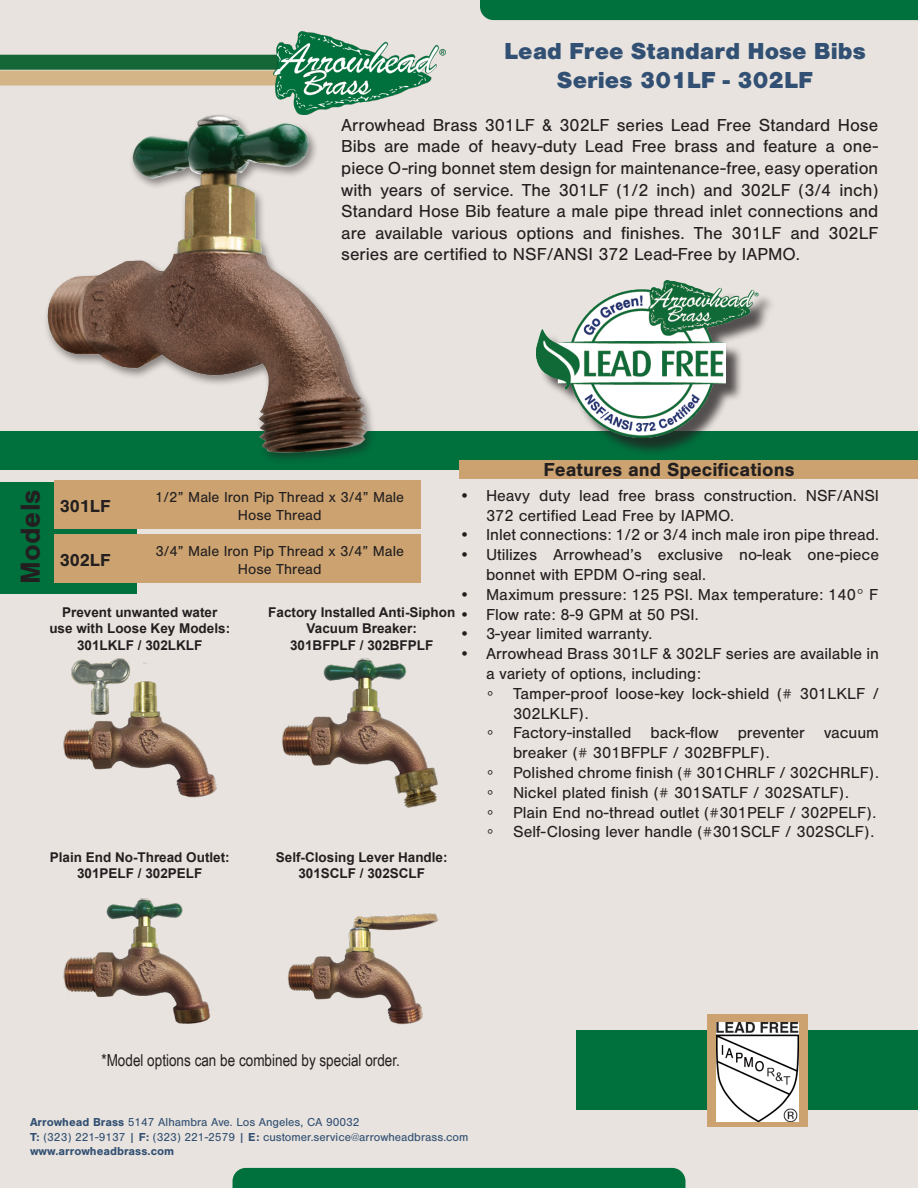
<style>
.page{position:relative;width:918px;height:1188px;background:#e8e3de}
.page>*{position:absolute;margin:0;border:0;box-sizing:border-box;transform-origin:0 0}
.t1{font:700 28.5px "Nimbus San";color:#231f20}
.t2{font:900 24px "Nimbus San";color:#325073}
.t3{font:700 19.5px "Nimbus San";color:#231f20}
.t4{font:18px/21.6px "Nimbus San";color:#231f20;text-align:justify}
.t5{font:700 18px "Nimbus San";color:#231f20}
.t6{font:16.5px/19.8px "Nimbus San";color:#231f20}
.t7{font:16.5px "Arial Narrow";color:#231f20}
.t8{font:15px/18px "Nimbus San";color:#231f20;text-align:center}
.t9{font:700 13.5px/16.2px "Arial";color:#231f20;text-align:center}
.t10{font:12px/14.4px "Nimbus San";color:#325073}
.s1{font-weight:700}
</style>
<div class="page">
<div style="left:233px;top:1168px;width:452px;height:20px;background:#00703d"></div>
<div style="left:0;top:431px;width:918px;height:39px;background:#00703d"></div>
<div style="left:459px;top:461px;width:459px;height:18px;background:#cca370"></div>
<div style="left:577px;top:1031px;width:341px;height:79px;background:#00703d"></div>
<div style="left:708px;top:1014px;width:100px;height:112px;background:#cca370"></div>
<div style="left:0;top:482px;width:136px;height:112px;background:#00703d"></div>
<div style="left:54px;top:480px;width:366px;height:49px;background:#cca370"></div>
<div style="left:54px;top:534px;width:366px;height:49px;background:#cca370"></div>
<div style="left:480px;top:0;width:438px;height:20px;background:#00703d"></div>
<div style="left:0;top:70px;width:298px;height:16px;background:#d4b588"></div>
<div style="left:0;top:55px;width:299px;height:15px;background:#166737"></div>
<img style="left:274px;top:32px;width:171px;height:71px">
<img style="left:46px;top:103px;width:327px;height:357px">
<img style="left:282px;top:658px;width:156px;height:150px">
<img style="left:63px;top:658px;width:154px;height:140px">
<img style="left:287px;top:913px;width:152px;height:112px">
<img style="left:63px;top:898px;width:148px;height:126px">
<img style="left:717px;top:1023px;width:81px;height:98px">
<div style="left:538px;top:284px;width:239px;height:172px;background:#231f20;opacity:.75"></div>
<img style="left:536px;top:281px;width:223px;height:157px">
<p class="t2" style="left:504px;top:38px;width:363px">Lead Free Standard Hose Bibs</p>
<p class="t2" style="left:557px;top:67px;width:258px">Series 301LF - 302LF</p>
<p class="t4" style="left:341px;top:114px;width:539px">Arrowhead Brass 301LF &amp; 302LF series Lead Free Standard Hose Bibs are made of heavy-duty Lead Free brass and feature a one&shy;piece O-ring bonnet stem design for maintenance-free, easy operation with years of service. The 301LF (1/2 inch) and 302LF (3/4 inch)<br>Standard Hose Bib feature a male pipe thread inlet connections and are available various options and finishes. The 301LF and 302LF series are certified to NSF/ANSI 372 Lead-Free by IAPMO.</p>
<p class="t3" style="left:544px;top:459px;width:252px">Features and Specifications</p>
<p class="t6" style="left:486px;top:486px;width:395px;text-indent:-27px">• Heavy duty lead free brass construction. NSF/ANSI<br>372 certified Lead Free by IAPMO.</p>
<p class="t6" style="left:459px;top:525px;width:422px">• Inlet connections: 1/2 or 3/4 inch male iron pipe thread.</p>
<p class="t6" style="left:486px;top:545px;width:395px;text-indent:-27px">• Utilizes Arrowhead’s exclusive no-leak one-piece bonnet with EPDM O-ring seal.</p>
<p class="t6" style="left:459px;top:585px;width:421px">• Maximum pressure: 125 PSI. Max temperature: 140° F</p>
<p class="t6" style="left:459px;top:605px;width:241px">• Flow rate: 8-9 GPM at 50 PSI.</p>
<p class="t6" style="left:459px;top:624px;width:195px">• 3-year limited warranty.</p>
<p class="t6" style="left:486px;top:644px;width:395px;text-indent:-27px">• Arrowhead Brass 301LF &amp; 302LF series are available in a variety of options, including:</p>
<p class="t6" style="left:513px;top:684px;width:368px;text-indent:-27px">∘ Tamper-proof loose-key lock-shield (# 301LKLF /<br>302LKLF).</p>
<p class="t6" style="left:513px;top:723px;width:368px;text-indent:-27px">∘ Factory-installed back-flow preventer vacuum breaker (# 301BFPLF / 302BFPLF).</p>
<p class="t6" style="left:486px;top:763px;width:395px">∘ Polished chrome finish (# 301CHRLF / 302CHRLF).</p>
<p class="t6" style="left:486px;top:783px;width:365px">∘ Nickel plated finish (# 301SATLF / 302SATLF).</p>
<p class="t6" style="left:486px;top:803px;width:392px">∘ Plain End no-thread outlet (#301PELF / 302PELF).</p>
<p class="t6" style="left:486px;top:822px;width:390px">∘ Self-Closing lever handle (#301SCLF / 302SCLF).</p>
<p class="t1" style="left:14px;top:584px;width:96px;rotate:-90deg">Models</p>
<p class="t5" style="left:60px;top:496px;width:52px">301LF</p>
<p class="t8" style="left:155px;top:488px;width:250px">1/2” Male Iron Pip Thread x 3/4” Male<br>Hose Thread</p>
<p class="t5" style="left:60px;top:550px;width:52px">302LF</p>
<p class="t8" style="left:155px;top:542px;width:250px">3/4” Male Iron Pip Thread x 3/4” Male<br>Hose Thread</p>
<p class="t9" style="left:268px;top:604px;width:189px">Factory Installed Anti-Siphon<br>Vacuum Breaker:<br>301BFPLF / 302BFPLF</p>
<p class="t9" style="left:49px;top:604px;width:182px">Prevent unwanted water use with Loose Key Models:<br>301LKLF / 302LKLF</p>
<p class="t9" style="left:50px;top:849px;width:182px">Plain End No-Thread Outlet:<br>301PELF / 302PELF</p>
<p class="t9" style="left:276px;top:849px;width:173px">Self-Closing Lever Handle:</p>
<p class="t9" style="left:298px;top:865px;width:128px">301SCLF / 302SCLF</p>
<p class="t7" style="left:101px;top:1048px;width:300px">*Model options can be combined by special order.</p>
<p class="t10" style="left:30px;top:1115px;width:440px"><span class="s1">Arrowhead Brass</span> 5147 Alhambra Ave. Los Angeles, CA 90032<br><span class="s1">T:</span> (323) 221-9137 | <span class="s1">F:</span> (323) 221-2579 | <span class="s1">E:</span> customer.service@arrowheadbrass.com <span class="s1">www.arrowheadbrass.com</span></p>
</div>
